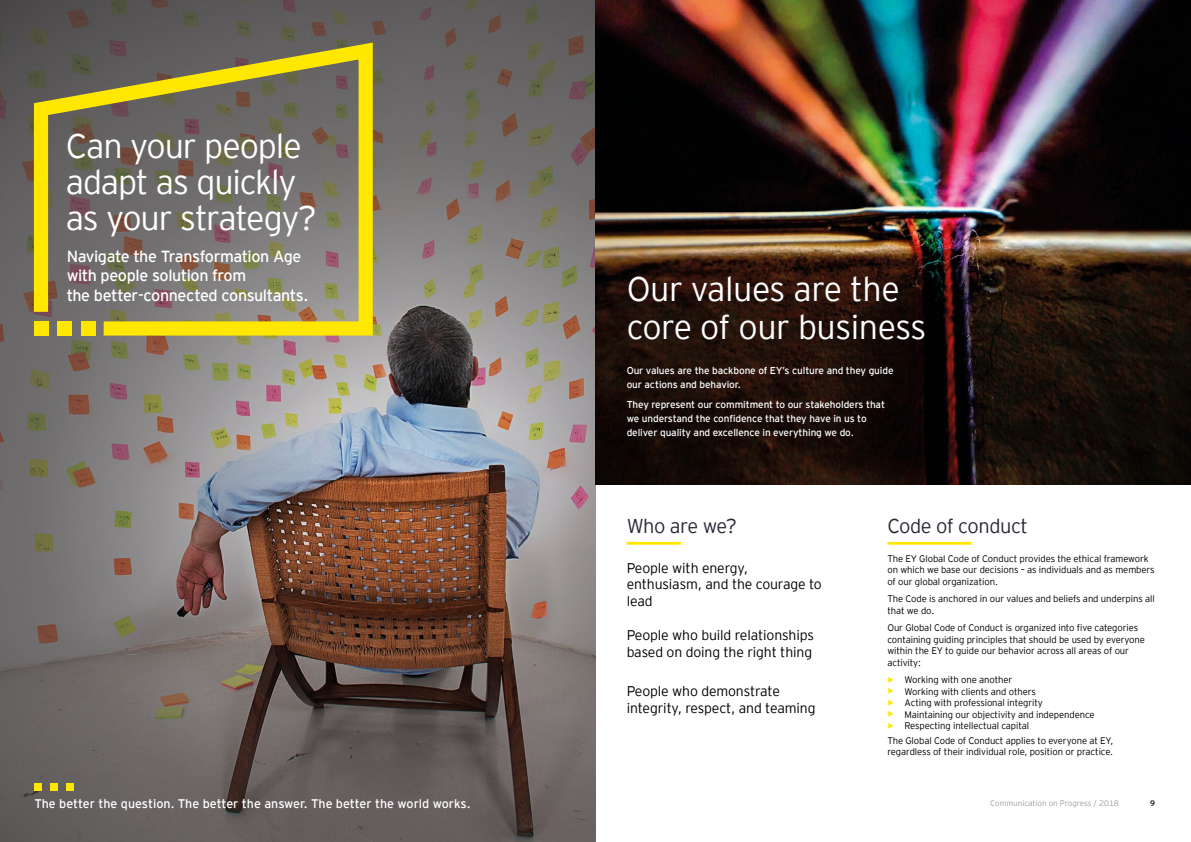
<style>
.page{position:relative;width:1191px;height:842px;background:#fff}
.page>*{position:absolute;margin:0;border:0;box-sizing:border-box;transform-origin:0 0}
.t1{font:300 34px/36px "EY Interstate";letter-spacing:-.03em;color:#fff}
.t2{font:300 20px "EY Interstate";letter-spacing:-.02em;color:#2a2a36}
.t3{font:16.1px/19.9px "EY Interstate";letter-spacing:-.03em;color:#fff}
.t4{font:300 14px/16.8px "EY Interstate";letter-spacing:-.01em;color:#000}
.t5{font:12.5px "EY Interstate";color:#fff}
.t6{font:10px/14px "EY Interstate";letter-spacing:-.01em;color:#fff}
.t7{font:300 9.5px/11.5px "EY Interstate";letter-spacing:-.01em;color:#000}
.t8{font:300 8px "EY Interstate";color:#9d9d9c}
.t9{font:700 8px "EY Interstate";color:#2a2a36}
.s1{font-weight:400;font-size:14px;color:#ffe700}
</style>
<div class="page">
<img style="left:0;top:0;width:595px;height:842px">
<svg style="left:27px;top:34px;width:353px;height:309px;background:#857d5a"></svg>
<div style="left:34px;top:321px;width:14px;height:15px;background:#ffe700"></div>
<div style="left:57px;top:321px;width:15px;height:15px;background:#ffe700"></div>
<div style="left:81px;top:321px;width:14px;height:15px;background:#ffe700"></div>
<div style="left:34px;top:783px;width:8px;height:8px;background:#ffe700"></div>
<div style="left:50px;top:783px;width:8px;height:8px;background:#ffe700"></div>
<div style="left:66px;top:783px;width:8px;height:8px;background:#ffe700"></div>
<img style="left:595px;top:0;width:596px;height:485px">
<hr style="left:626px;top:542px;width:55px;height:3px;background:#ffe700">
<hr style="left:887px;top:542px;width:84px;height:3px;background:#ffe700">
<h1 class="t1" style="left:66px;top:126px;width:253px">Can your people adapt as quickly as your strategy?</h1>
<h3 class="t3" style="left:67px;top:245px;width:243px">Navigate the Transformation Age with people solution from<br>the better-connected consultants.</h3>
<h3 class="t5" style="left:34px;top:795px;width:437px">The better the question. The better the answer. The better the world works.</h3>
<h1 class="t1" style="left:626px;top:267px;width:301px;line-height:38px">Our values are the core of our business</h1>
<p class="t6" style="left:626px;top:363px;width:268px">Our values are the backbone of EY’s culture and they guide our actions and behavior.</p>
<p class="t6" style="left:626px;top:397px;width:260px">They represent our commitment to our stakeholders that we understand the confidence that they have in us to deliver quality and excellence in everything we do.</p>
<h2 class="t2" style="left:626px;top:512px;width:112px">Who are we?</h2>
<h3 class="t4" style="left:626px;top:558px;width:196px">People with energy, enthusiasm, and the courage to lead</h3>
<h3 class="t4" style="left:626px;top:625px;width:189px">People who build relationships based on doing the right thing</h3>
<h3 class="t4" style="left:626px;top:682px;width:190px">People who demonstrate integrity, respect, and teaming</h3>
<h2 class="t2" style="left:887px;top:512px;width:142px">Code of conduct</h2>
<p class="t7" style="left:887px;top:552px;width:269px">The EY Global Code of Conduct provides the ethical framework on which we base our decisions – as individuals and as members of our global organization.</p>
<p class="t7" style="left:887px;top:593px;width:269px">The Code is anchored in our values and beliefs and underpins all that we do.</p>
<p class="t7" style="left:887px;top:622px;width:259px">Our Global Code of Conduct is organized into five categories containing guiding principles that should be used by everyone within the EY to guide our behavior across all areas of our activity:</p>
<p class="t7" style="left:887px;top:674px;width:127px"><span class="s1">•</span> Working with one another</p>
<p class="t7" style="left:887px;top:685px;width:150px"><span class="s1">•</span> Working with clients and others</p>
<p class="t7" style="left:887px;top:697px;width:157px"><span class="s1">•</span> Acting with professional integrity</p>
<p class="t7" style="left:887px;top:708px;width:209px"><span class="s1">•</span> Maintaining our objectivity and independence</p>
<p class="t7" style="left:887px;top:718px;width:227px;line-height:14.3px"><span class="s1">•</span> Respecting intellectual capital<br>The Global Code of Conduct applies to everyone at EY,</p>
<p class="t7" style="left:887px;top:745px;width:227px">regardless of their individual role, position or practice.</p>
<p class="t8" style="left:990px;top:797px;width:130px">Communication on Progress / 2018</p>
<p class="t9" style="left:1150px;top:797px;width:6px">9</p>
</div>
